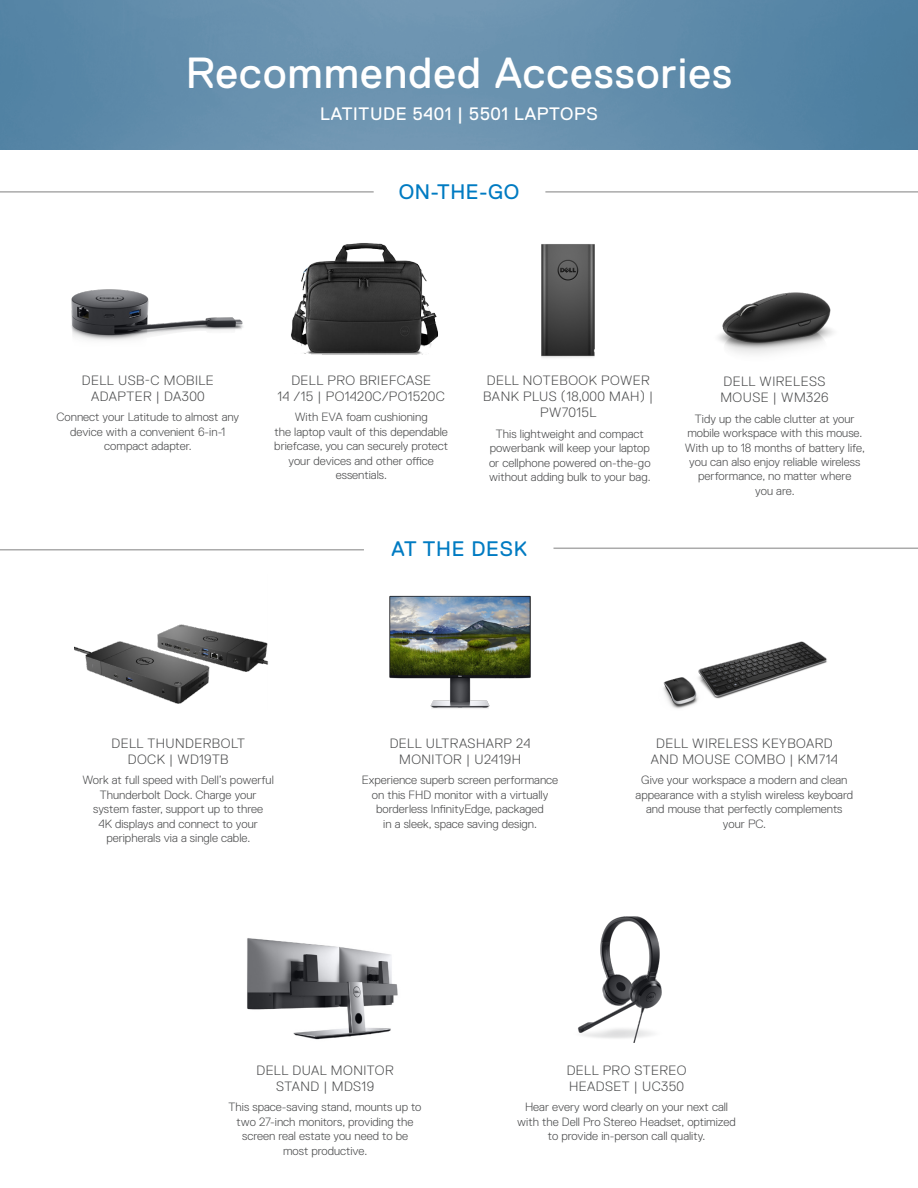
<style>
.page{position:relative;width:918px;height:1188px;background:#fff}
.page>*{position:absolute;margin:0;border:0;box-sizing:border-box;transform-origin:0 0}
.t1{font:43.5px "Dell Replica";letter-spacing:.025em;color:#fff}
.t2{font:21px "Dell Replica";letter-spacing:.03em;color:#007bc2}
.t3{font:18px "Dell Replica";letter-spacing:.035em;color:#fff}
.t4{font:300 13.5px/16.2px "Dell Replica";letter-spacing:.035em;color:#4b4c4d;text-align:center}
.t5{font:300 12px/14.4px "Dell Replica";color:#4b4c4d;text-align:center}
</style>
<div class="page">
<img style="left:0;top:0;width:918px;height:150px">
<hr style="left:0;top:191px;width:374px;height:2px;background:#aaa">
<hr style="left:0;top:549px;width:364px;height:2px;background:#aaa">
<hr style="left:545px;top:191px;width:373px;height:2px;background:#aaa">
<hr style="left:553px;top:548px;width:365px;height:1px;background:#aaa">
<img style="left:291px;top:243px;width:147px;height:112px">
<img style="left:541px;top:244px;width:54px;height:114px">
<img style="left:71px;top:289px;width:172px;height:52px">
<img style="left:75px;top:624px;width:193px;height:80px">
<img style="left:389px;top:595px;width:142px;height:114px">
<img style="left:663px;top:641px;width:164px;height:68px">
<img style="left:247px;top:938px;width:151px;height:102px">
<img style="left:578px;top:916px;width:84px;height:127px">
<img style="left:718px;top:292px;width:115px;height:62px">
<p class="t1" style="left:186px;top:49px;width:548px">Recommended Accessories</p>
<p class="t3" style="left:320px;top:104px;width:279px">LATITUDE 5401 | 5501 LAPTOPS</p>
<p class="t2" style="left:399px;top:180px;width:122px">ON-THE-GO</p>
<p class="t4" style="left:82px;top:372px;width:133px">DELL USB-C MOBILE</p>
<p class="t4" style="left:91px;top:388px;width:115px">ADAPTER | DA300</p>
<p class="t5" style="left:57px;top:410px;width:184px">Connect your Latitude to almost any</p>
<p class="t5" style="left:70px;top:424px;width:157px">device with a convenient 6-in-1</p>
<p class="t5" style="left:104px;top:439px;width:89px">compact adapter.</p>
<p class="t4" style="left:291px;top:372px;width:141px">DELL PRO BRIEFCASE</p>
<p class="t4" style="left:277px;top:388px;width:169px">14 /15 | PO1420C/PO1520C</p>
<p class="t5" style="left:295px;top:410px;width:135px">With EVA foam cushioning</p>
<p class="t5" style="left:274px;top:424px;width:175px;text-align:left">the laptop vault of this dependable briefcase, you can securely protect</p>
<p class="t5" style="left:289px;top:453px;width:147px">your devices and other office essentials.</p>
<p class="t4" style="left:483px;top:372px;width:172px">DELL NOTEBOOK POWER<br>BANK PLUS (18,000 MAH) |<br>PW7015L</p>
<p class="t5" style="left:489px;top:427px;width:163px">This lightweight and compact powerbank will keep your laptop or cellphone powered on-the-go without adding bulk to your bag.</p>
<p class="t2" style="left:391px;top:537px;width:137px">AT THE DESK</p>
<p class="t4" style="left:723px;top:374px;width:103px">DELL WIRELESS</p>
<p class="t4" style="left:720px;top:390px;width:110px">MOUSE | WM326</p>
<p class="t5" style="left:685px;top:412px;width:182px">Tidy up the cable clutter at your mobile workspace with this mouse.<br>With up to 18 months of battery life, you can also enjoy reliable wireless performance, no matter where</p>
<p class="t5" style="left:755px;top:484px;width:41px">you are.</p>
<p class="t4" style="left:112px;top:735px;width:135px">DELL THUNDERBOLT</p>
<p class="t4" style="left:128px;top:751px;width:102px">DOCK | WD19TB</p>
<p class="t4" style="left:390px;top:735px;width:142px">DELL ULTRASHARP 24</p>
<p class="t4" style="left:399px;top:751px;width:123px">MONITOR | U2419H</p>
<p class="t4" style="left:651px;top:735px;width:189px">DELL WIRELESS KEYBOARD<br>AND MOUSE COMBO | KM714</p>
<p class="t5" style="left:83px;top:773px;width:193px">Work at full speed with Dell’s powerful<br>Thunderbolt Dock. Charge your</p>
<p class="t5" style="left:93px;top:802px;width:172px">system faster, support up to three</p>
<p class="t5" style="left:98px;top:816px;width:161px">4K displays and connect to your</p>
<p class="t5" style="left:106px;top:831px;width:145px">peripherals via a single cable.</p>
<p class="t5" style="left:362px;top:773px;width:198px">Experience superb screen performance</p>
<p class="t5" style="left:372px;top:787px;width:178px">on this FHD monitor with a virtually borderless InfinityEdge, packaged</p>
<p class="t5" style="left:383px;top:816px;width:155px">in a sleek, space saving design.</p>
<p class="t5" style="left:636px;top:773px;width:219px">Give your workspace a modern and clean appearance with a stylish wireless keyboard and mouse that perfectly complements your PC.</p>
<p class="t4" style="left:256px;top:1062px;width:139px">DELL DUAL MONITOR</p>
<p class="t4" style="left:276px;top:1078px;width:100px">STAND | MDS19</p>
<p class="t4" style="left:567px;top:1062px;width:121px">DELL PRO STEREO</p>
<p class="t4" style="left:569px;top:1078px;width:117px">HEADSET | UC350</p>
<p class="t5" style="left:229px;top:1100px;width:194px">This space-saving stand, mounts up to</p>
<p class="t5" style="left:237px;top:1114px;width:178px">two 27-inch monitors, providing the</p>
<p class="t5" style="left:242px;top:1129px;width:167px">screen real estate you need to be</p>
<p class="t5" style="left:283px;top:1143px;width:86px">most productive.</p>
<p class="t5" style="left:517px;top:1100px;width:220px">Hear every word clearly on your next call with the Dell Pro Stereo Headset, optimized to provide in-person call quality.</p>
</div>
